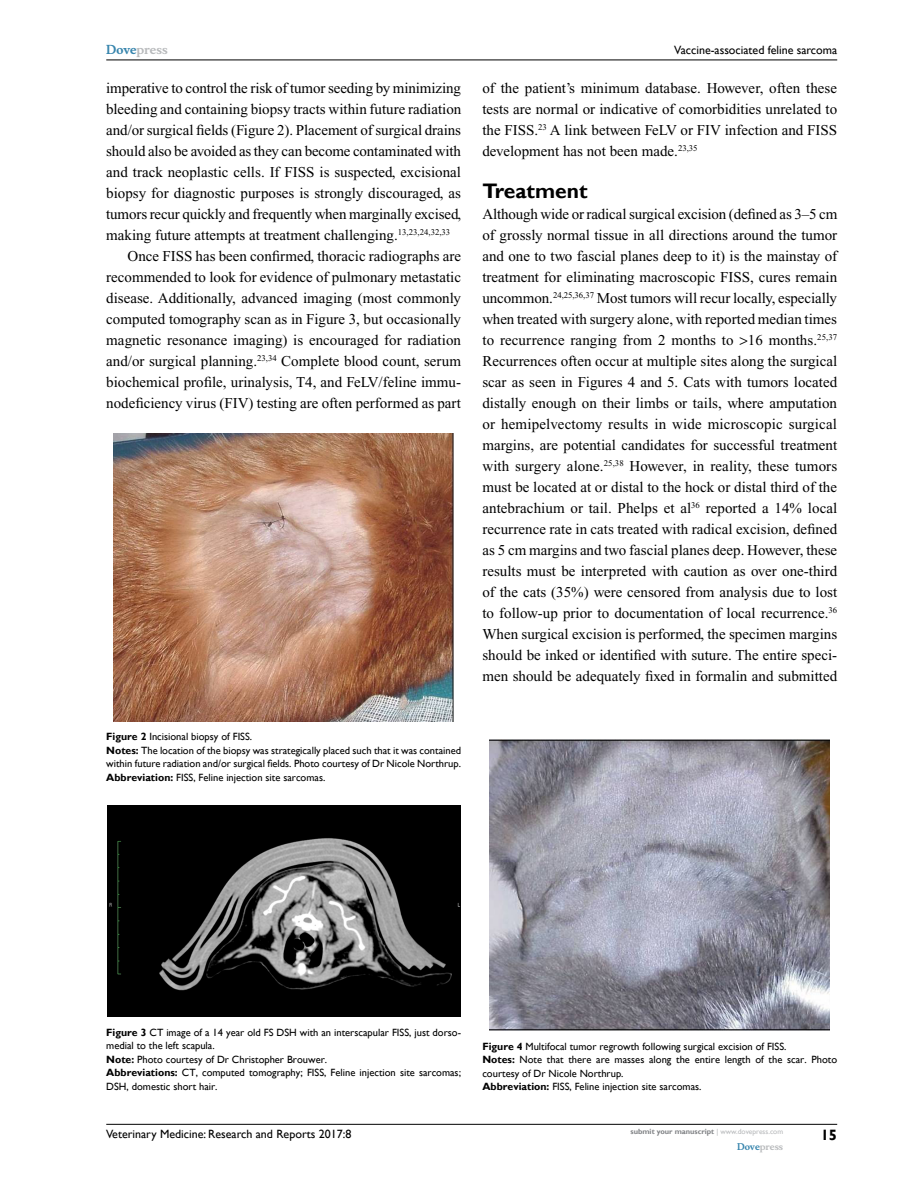
<style>
.page{position:relative;width:918px;height:1188px;background:#fff}
.page>*{position:absolute;margin:0;border:0;box-sizing:border-box;transform-origin:0 0}
.t1{font:700 21px "Gill Sans";color:#000}
.t2{font:15px/21px "Times New Roman";color:#000;text-align:justify}
.t3{font:700 15px "Gill Sans";color:#000}
.t4{font:12px "Gill Sans";color:#000}
.t5{font:700 12px "Musee";color:#b8babc}
.t6{font:10.5px/13.5px "Gill Sans";color:#000}
.t7{font:700 9px "Musee";color:#b8babc}
.t8{font:700 7.5px "Gill Sans";color:#808285}
.s1{color:#3785ad}
.s2{font-weight:700}
.s3{font-weight:400;color:#b8babc}
</style>
<div class="page">
<hr style="left:106px;top:1124px;width:731px;height:1px;background:#000">
<hr style="left:106px;top:60px;width:731px;height:1px;background:#000">
<img style="left:114px;top:434px;width:340px;height:287px">
<img style="left:107px;top:805px;width:353px;height:212px">
<img style="left:490px;top:740px;width:340px;height:290px">
<p class="t5" style="left:106px;top:43px;width:63px"><span class="s1">Dove</span>press</p>
<p class="t2" style="left:106px;top:77px;width:356px">imperative to control the risk of tumor seeding by minimizing</p>
<p class="t2" style="left:106px;top:98px;width:357px">bleeding and containing biopsy tracts within future radiation</p>
<p class="t2" style="left:106px;top:119px;width:356px">and/or surgical fields (Figure 2). Placement of surgical drains</p>
<p class="t2" style="left:106px;top:140px;width:356px">should also be avoided as they can become contaminated with</p>
<p class="t2" style="left:106px;top:161px;width:356px">and track neoplastic cells. If FISS is suspected, excisional</p>
<p class="t2" style="left:106px;top:182px;width:356px">biopsy for diagnostic purposes is strongly discouraged, as</p>
<p class="t2" style="left:106px;top:203px;width:356px">tumors recur quickly and frequently when marginally excised,</p>
<p class="t2" style="left:106px;top:224px;width:346px">making future attempts at treatment challenging.<sup>13,23,24,32,33</sup></p>
<p class="t2" style="left:128px;top:245px;width:335px">Once FISS has been confirmed, thoracic radiographs are</p>
<p class="t2" style="left:106px;top:266px;width:356px">recommended to look for evidence of pulmonary metastatic</p>
<p class="t2" style="left:106px;top:287px;width:356px">disease. Additionally, advanced imaging (most commonly</p>
<p class="t2" style="left:106px;top:308px;width:356px">computed tomography scan as in Figure 3, but occasionally</p>
<p class="t2" style="left:106px;top:329px;width:356px">magnetic resonance imaging) is encouraged for radiation</p>
<p class="t2" style="left:106px;top:350px;width:356px">and/or surgical planning.<sup>23,34</sup> Complete blood count, serum</p>
<p class="t2" style="left:106px;top:371px;width:356px">biochemical profile, urinalysis, T4, and FeLV/feline immu-</p>
<p class="t2" style="left:106px;top:392px;width:356px">nodeficiency virus (FIV) testing are often performed as part</p>
<p class="t6" style="left:106px;top:730px;width:356px"><span class="s2">Figure 2</span> Incisional biopsy of FISS.<br><span class="s2">Notes:</span> The location of the biopsy was strategically placed such that it was contained within future radiation and/or surgical fields. Photo courtesy of Dr Nicole Northrup.<br><span class="s2">Abbreviation:</span> FISS, Feline injection site sarcomas.</p>
<p class="t4" style="left:674px;top:43px;width:165px">Vaccine-associated feline sarcoma</p>
<p class="t2" style="left:482px;top:77px;width:356px">of the patient’s minimum database. However, often these tests are normal or indicative of comorbidities unrelated to the FISS.<sup>23</sup> A link between FeLV or FIV infection and FISS development has not been made.<sup>23,35</sup></p>
<h1 class="t1" style="left:482px;top:178px;width:107px">Treatment</h1>
<p class="t2" style="left:482px;top:203px;width:356px">Although wide or radical surgical excision (defined as 3–5 cm of grossly normal tissue in all directions around the tumor and one to two fascial planes deep to it) is the mainstay of treatment for eliminating macroscopic FISS, cures remain uncommon.<sup>24,25,36,37</sup> Most tumors will recur locally, especially when treated with surgery alone, with reported median times to recurrence ranging from 2 months to 16 months.<sup>25,37<br></sup>Recurrences often occur at multiple sites along the surgical scar as seen in Figures 4 and 5. Cats with tumors located distally enough on their limbs or tails, where amputation or hemipelvectomy results in wide microscopic surgical margins, are potential candidates for successful treatment with surgery alone.<sup>25,38</sup> However, in reality, these tumors must be located at or distal to the hock or distal third of the antebrachium or tail. Phelps et al<sup>36</sup> reported a 14% local recurrence rate in cats treated with radical excision, defined as 5 cm margins and two fascial planes deep. However, these results must be interpreted with caution as over one-third of the cats (35%) were censored from analysis due to lost to follow-up prior to documentation of local recurrence.<sup>36<br></sup>When surgical excision is performed, the specimen margins should be inked or identified with suture. The entire speci&shy;men should be adequately fixed in formalin and submitted</p>
<p class="t6" style="left:106px;top:1026px;width:356px"><span class="s2">Figure 3</span> CT image of a 14 year old FS DSH with an interscapular FISS, just dorso&shy;medial to the left scapula.<br><span class="s2">Note:</span> Photo courtesy of Dr Christopher Brouwer.<br><span class="s2">Abbreviations:</span> CT, computed tomography; FISS, Feline injection site sarcomas; DSH, domestic short hair.</p>
<p class="t6" style="left:482px;top:1040px;width:356px"><span class="s2">Figure 4</span> Multifocal tumor regrowth following surgical excision of FISS.<br><span class="s2">Notes:</span> Note that there are masses along the entire length of the scar. Photo courtesy of Dr Nicole Northrup.<br><span class="s2">Abbreviation:</span> FISS, Feline injection site sarcomas.</p>
<p class="t4" style="left:106px;top:1127px;width:247px">Veterinary Medicine: Research and Reports 2017:8</p>
<p class="t8" style="left:631px;top:1127px;width:154px">submit your manuscript <span class="s3">| www.dovepress.com</span></p>
<p class="t7" style="left:737px;top:1141px;width:48px"><span class="s1">Dove</span>press</p>
<p class="t3" style="left:821px;top:1126px;width:18px">15</p>
</div>
